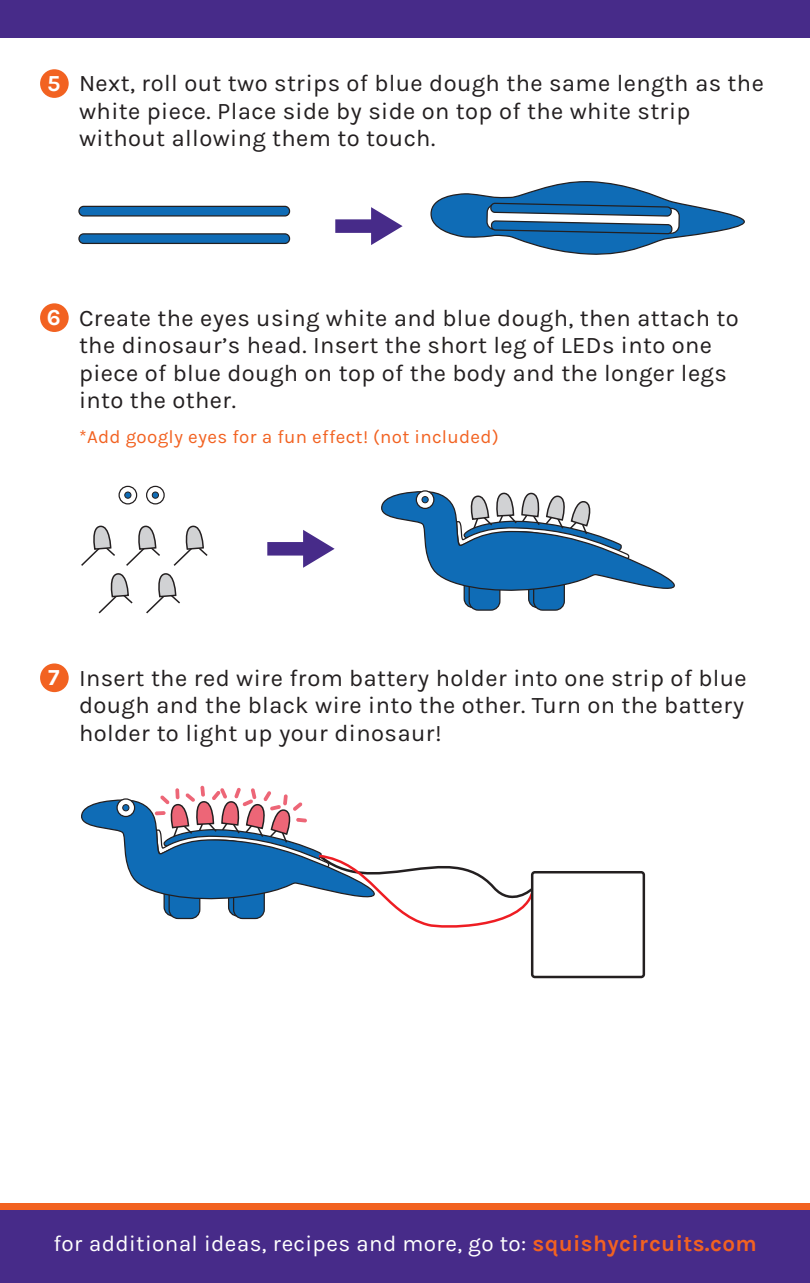
<style>
.page{position:relative;width:810px;height:1283px;background:#fff}
.page>*{position:absolute;margin:0;border:0;box-sizing:border-box;transform-origin:0 0}
.t1{font:23.75px/27.5px "Karla";letter-spacing:.015em;color:#231f20}
.t2{font:700 23px "Karla";color:#fff}
.t3{font:22.5px "Karla";letter-spacing:.015em;color:#fff}
.t4{font:18.75px "Karla";letter-spacing:.015em;color:#f26221}
.s1{font-weight:700;color:#f26221}
</style>
<div class="page">
<div style="left:0;top:1209px;width:810px;height:73px;background:#472b89"></div>
<div style="left:0;top:1203px;width:810px;height:6px;background:#f26221"></div>
<div style="left:0;top:0;width:810px;height:38px;background:#472b89"></div>
<div style="left:40px;top:69px;width:29px;height:29px;background:#f26221;border-radius:50%"></div>
<div style="left:40px;top:303px;width:29px;height:29px;background:#f26221;border-radius:50%"></div>
<svg style="left:335px;top:207px;width:68px;height:38px"></svg>
<svg style="left:267px;top:530px;width:68px;height:38px"></svg>
<div style="left:79px;top:206px;width:211px;height:10px;background:#0f6cb6;border-radius:5px"></div>
<div style="left:78px;top:206px;width:212px;height:10px;border:1px solid #231f20;border-radius:5px"></div>
<div style="left:79px;top:234px;width:211px;height:9px;background:#0f6cb6;border-radius:5px"></div>
<div style="left:78px;top:233px;width:212px;height:11px;border:1px solid #231f20;border-radius:5px"></div>
<svg style="left:81px;top:525px;width:34px;height:41px"></svg>
<svg style="left:126px;top:525px;width:34px;height:41px"></svg>
<svg style="left:173px;top:525px;width:35px;height:41px"></svg>
<svg style="left:98px;top:573px;width:35px;height:41px"></svg>
<svg style="left:146px;top:573px;width:34px;height:41px"></svg>
<div style="left:40px;top:663px;width:29px;height:29px;background:#f26221;border-radius:50%"></div>
<div style="left:531px;top:871px;width:114px;height:107px;border:2px solid #231f20;border-radius:3px"></div>
<svg style="left:81px;top:785px;width:454px;height:144px"></svg>
<svg style="left:430px;top:181px;width:315px;height:74px"></svg>
<svg style="left:119px;top:486px;width:18px;height:18px"></svg>
<div style="left:119px;top:486px;width:18px;height:18px;border:1px solid #231f20;border-radius:50%"></div>
<svg style="left:125px;top:492px;width:6px;height:6px"></svg>
<div style="left:124px;top:492px;width:7px;height:6px;border:1px solid #231f20;border-radius:50%"></div>
<svg style="left:147px;top:486px;width:17px;height:18px"></svg>
<div style="left:146px;top:486px;width:19px;height:18px;border:1px solid #231f20;border-radius:50%"></div>
<svg style="left:152px;top:492px;width:6px;height:6px"></svg>
<div style="left:152px;top:492px;width:7px;height:6px;border:1px solid #231f20;border-radius:50%"></div>
<svg style="left:117px;top:799px;width:18px;height:17px"></svg>
<div style="left:116px;top:798px;width:19px;height:19px;border:1px solid #231f20;border-radius:50%"></div>
<div style="left:123px;top:804px;width:6px;height:7px;background:#0f6cb6;border-radius:50%"></div>
<div style="left:122px;top:804px;width:7px;height:7px;border:1px solid #231f20;border-radius:50%"></div>
<svg style="left:381px;top:491px;width:294px;height:120px"></svg>
<svg style="left:416px;top:491px;width:18px;height:17px"></svg>
<div style="left:416px;top:490px;width:18px;height:19px;border:1px solid #231f20;border-radius:50%"></div>
<div style="left:422px;top:496px;width:6px;height:7px;background:#0f6cb6;border-radius:50%"></div>
<div style="left:422px;top:496px;width:7px;height:7px;border:1px solid #231f20;border-radius:50%"></div>
<p class="t2" style="left:47px;top:70px;width:15px">5</p>
<p class="t1" style="left:79px;top:70px;width:686px">Next, roll out two strips of blue dough the same length as the white piece. Place side by side on top of the white strip without allowing them to touch.</p>
<p class="t2" style="left:47px;top:304px;width:15px">6</p>
<p class="t1" style="left:79px;top:304px;width:661px">Create the eyes using white and blue dough, then attach to the dinosaur’s head. Insert the short leg of LEDs into one piece of blue dough on top of the body and the longer legs into the other.</p>
<p class="t4" style="left:79px;top:426px;width:421px">*Add googly eyes for a fun effect! (not included)</p>
<p class="t2" style="left:48px;top:664px;width:13px">7</p>
<p class="t1" style="left:79px;top:664px;width:669px;text-align:justify">Insert the red wire from battery holder into one strip of blue dough and the black wire into the other. Turn on the battery holder to light up your dinosaur!</p>
<p class="t3" style="left:53px;top:1231px;width:705px">for additional ideas, recipes and more, go to: <span class="s1">squishycircuits.com</span></p>
</div>
